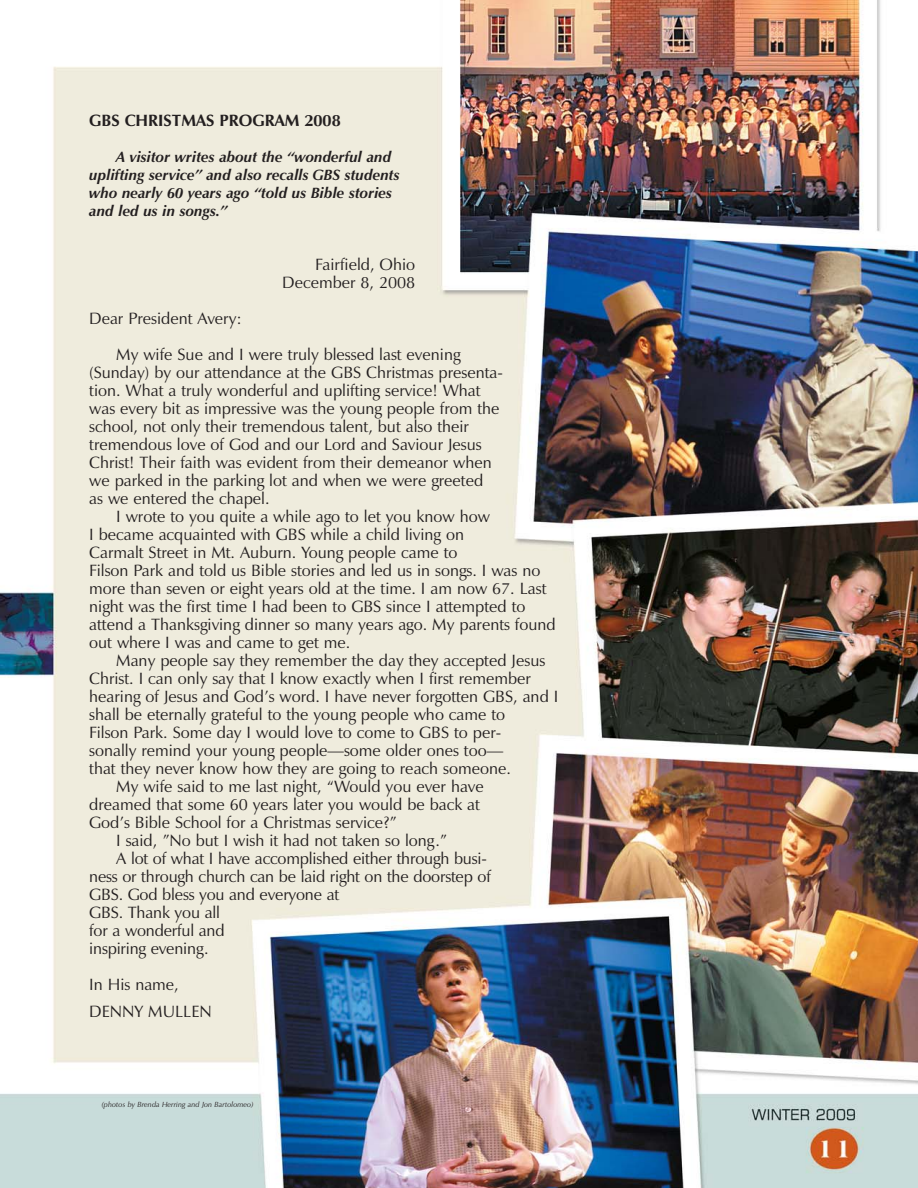
<style>
.page{position:relative;width:918px;height:1188px;background:#fff}
.page>*{position:absolute;margin:0;border:0;box-sizing:border-box;transform-origin:0 0}
.t1{font:16.5px/18px "Zapf Humanist 601 BT Roman+MSXJPG";color:#231f20}
.t2{font:16.5px "Zapf Humanist 601 BT Bold+WVRTEG";color:#231f20}
.t3{font:15px/18px "Zapf Humanist 601 BT Bold Italic+UFPOFW";color:#231f20}
.t4{font:7.5px "Zapf Humanist 601 BT Italic+GLHWAJ";letter-spacing:.005em;color:#231f20}
</style>
<div class="page">
<img style="left:0;top:0;width:918px;height:1188px">
<p class="t2" style="left:89px;top:115px;width:253px">GBS CHRISTMAS PROGRAM 2008</p>
<p class="t3" style="left:89px;top:149px;width:312px;text-indent:27px">A visitor writes about the “wonderful and uplifting service” and also recalls GBS students who nearly 60 years ago “told us Bible stories and led us in songs.”</p>
<p class="t1" style="left:282px;top:257px;width:135px;text-align:right">Fairfield, Ohio<br>December 8, 2008</p>
<p class="t1" style="left:116px;top:302px;width:346px;line-height:36px;text-indent:-27px">Dear President Avery:<br>My wife Sue and I were truly blessed last evening</p>
<p class="t1" style="left:89px;top:365px;width:415px">(Sunday) by our attendance at the GBS Christmas presenta&shy;tion. What a truly wonderful and uplifting service! What was every bit as impressive was the young people from the school, not only their tremendous talent, but also their tremendous love of God and our Lord and Saviour Jesus Christ! Their faith was evident from their demeanor when we parked in the parking lot and when we were greeted<br>as we entered the chapel.</p>
<p class="t1" style="left:89px;top:509px;width:468px;text-indent:27px">I wrote to you quite a while ago to let you know how<br>I became acquainted with GBS while a child living on<br>Carmalt Street in Mt. Auburn. Young people came to<br>Filson Park and told us Bible stories and led us in songs. I was no more than seven or eight years old at the time. I am now 67. Last night was the first time I had been to GBS since I attempted to attend a Thanksgiving dinner so many years ago. My parents found out where I was and came to get me.</p>
<p class="t1" style="left:116px;top:653px;width:431px">Many people say they remember the day they accepted Jesus</p>
<p class="t1" style="left:89px;top:671px;width:443px">Christ. I can only say that I know exactly when I first remember</p>
<p class="t1" style="left:89px;top:689px;width:471px">hearing of Jesus and God’s word. I have never forgotten GBS, and I</p>
<p class="t1" style="left:89px;top:707px;width:418px">shall be eternally grateful to the young people who came to</p>
<p class="t1" style="left:89px;top:725px;width:414px">Filson Park. Some day I would love to come to GBS to per-</p>
<p class="t1" style="left:89px;top:743px;width:416px">sonally remind your young people—some older ones too—</p>
<p class="t1" style="left:89px;top:761px;width:423px">that they never know how they are going to reach someone.</p>
<p class="t1" style="left:116px;top:779px;width:369px">My wife said to me last night, “Would you ever have</p>
<p class="t1" style="left:89px;top:797px;width:392px">dreamed that some 60 years later you would be back at</p>
<p class="t1" style="left:89px;top:815px;width:309px">God’s Bible School for a Christmas service?”</p>
<p class="t1" style="left:116px;top:833px;width:332px">I said, ”No but I wish it had not taken so long.”</p>
<p class="t1" style="left:116px;top:851px;width:372px">A lot of what I have accomplished either through busi-</p>
<p class="t1" style="left:89px;top:869px;width:403px">ness or through church can be laid right on the doorstep of</p>
<p class="t1" style="left:89px;top:887px;width:252px">GBS. God bless you and everyone at</p>
<p class="t1" style="left:89px;top:905px;width:132px">GBS. Thank you all</p>
<p class="t1" style="left:89px;top:923px;width:137px">for a wonderful and</p>
<p class="t1" style="left:89px;top:941px;width:121px">inspiring evening.</p>
<p class="t1" style="left:89px;top:973px;width:124px;line-height:27px">In His name,<br>DENNY MULLEN</p>
<p class="t4" style="left:102px;top:1102px;width:153px">(photos by Brenda Herring and Jon Bartolomeo)</p>
</div>
